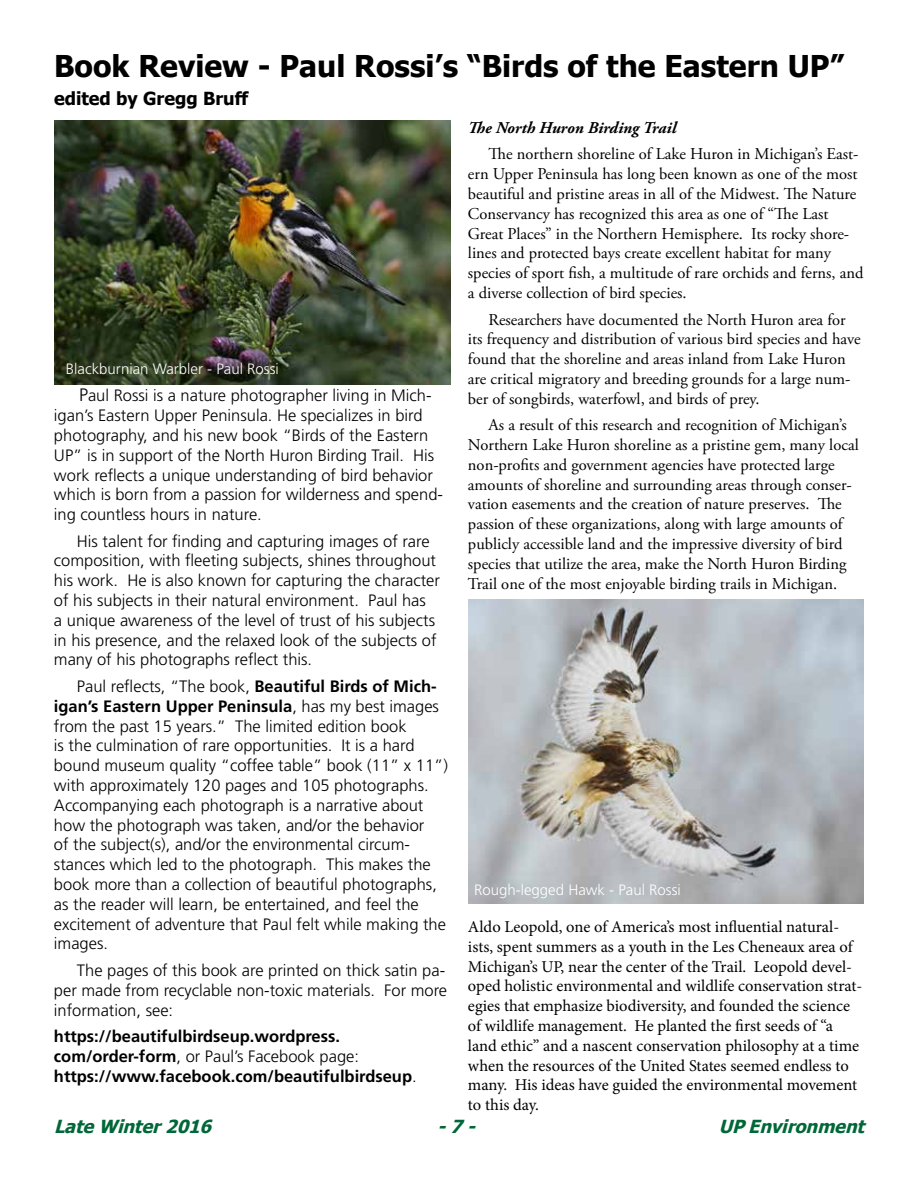
<style>
.page{position:relative;width:918px;height:1188px;background:#fff}
.page>*{position:absolute;margin:0;border:0;box-sizing:border-box;transform-origin:0 0}
.t1{font:700 30px "Tahoma";color:#000}
.t2{font:italic 700 18px "Tahoma";color:#006738}
.t3{font:700 18px "Tahoma";color:#000}
.t4{font:300 16.5px/19.8px "Frutiger LT Std";color:#000}
.t5{font:16.5px/19.8px "Adobe Garamond Pro";color:#000}
.t6{font:16.5px/19.8px "Minion Pro";color:#000}
.t7{font:700 16.5px/19.8px "Frutiger LT Std";color:#000}
.t8{font:italic 700 16.5px "Adobe Garamond Pro";color:#000}
.t9{font:300 15px "Frutiger LT Std";color:#fff}
.s1{font-size:18px}
.s2{font-weight:700}
.s3{font-weight:300}
</style>
<div class="page">
<img style="left:54px;top:120px;width:397px;height:265px">
<img style="left:468px;top:600px;width:395px;height:303px">
<h1 class="t1" style="left:54px;top:45px;width:792px">Book Review - Paul Rossi’s “Birds of the Eastern UP”</h1>
<p class="t3" style="left:54px;top:86px;width:196px">edited by Gregg Bruff</p>
<p class="t9" style="left:66px;top:361px;width:215px">Blackburnian Warbler - Paul Rossi</p>
<p class="t4" style="left:54px;top:386px;width:391px;text-indent:25px"><span class="s1">P</span>aul Rossi is a nature photographer living in Mich&shy;igan’s Eastern Upper Peninsula. He specializes in bird photography, and his new book “Birds of the Eastern UP” is in support of the North Huron Birding Trail. His work reflects a unique understanding of bird behavior which is born from a passion for wilderness and spend&shy;ing countless hours in nature.</p>
<p class="t4" style="left:54px;top:531px;width:387px;text-indent:23px">His talent for finding and capturing images of rare composition, with fleeting subjects, shines throughout his work. He is also known for capturing the character of his subjects in their natural environment. Paul has<br>a unique awareness of the level of trust of his subjects in his presence, and the relaxed look of the subjects of many of his photographs reflect this.</p>
<p class="t4" style="left:54px;top:677px;width:396px;text-indent:23px">Paul reflects, “The book, <span class="s2">Beautiful Birds of Mich&shy;igan’s Eastern Upper Peninsula</span>, has my best images from the past 15 years.” The limited edition book<br>is the culmination of rare opportunities. It is a hard bound museum quality “coffee table” book (11” x 11”) with approximately 120 pages and 105 photographs.<br>Accompanying each photograph is a narrative about how the photograph was taken, and/or the behavior<br>of the subject(s), and/or the environmental circum&shy;stances which led to the photograph. This makes the book more than a collection of beautiful photographs, as the reader will learn, be entertained, and feel the excitement of adventure that Paul felt while making the images.</p>
<p class="t4" style="left:54px;top:961px;width:395px;text-indent:23px">The pages of this book are printed on thick satin pa&shy;per made from recyclable non-toxic materials. For more information, see:</p>
<p class="t7" style="left:54px;top:1027px;width:364px">https://beautifulbirdseup.wordpress. com/order-form<span class="s3">, or Paul’s Facebook page: </span>https://www.facebook.com/beautifulbirdseup<span class="s3">.</span></p>
<p class="t8" style="left:468px;top:118px;width:210px">The North Huron Birding Trail</p>
<p class="t5" style="left:468px;top:145px;width:397px;text-indent:21px">The northern shoreline of Lake Huron in Michigan’s East&shy;ern Upper Peninsula has long been known as one of the most beautiful and pristine areas in all of the Midwest. The Nature Conservancy has recognized this area as one of “The Last Great Places” in the Northern Hemisphere. Its rocky shore&shy;lines and protected bays create excellent habitat for many species of sport fish, a multitude of rare orchids and ferns, and a diverse collection of bird species.</p>
<p class="t5" style="left:468px;top:310px;width:394px;text-indent:21px">Researchers have documented the North Huron area for its frequency and distribution of various bird species and have found that the shoreline and areas inland from Lake Huron are critical migratory and breeding grounds for a large num&shy;ber of songbirds, waterfowl, and birds of prey.</p>
<p class="t5" style="left:468px;top:416px;width:392px;text-indent:21px">As a result of this research and recognition of Michigan’s Northern Lake Huron shoreline as a pristine gem, many local non-profits and government agencies have protected large amounts of shoreline and surrounding areas through conser&shy;vation easements and the creation of nature preserves. The passion of these organizations, along with large amounts of publicly accessible land and the impressive diversity of bird species that utilize the area, make the North Huron Birding Trail one of the most enjoyable birding trails in Michigan.</p>
<p class="t9" style="left:474px;top:882px;width:208px">Rough-legged Hawk - Paul Rossi</p>
<p class="t6" style="left:468px;top:917px;width:396px">Aldo Leopold, one of America’s most influential natural&shy;ists, spent summers as a youth in the Les Cheneaux area of Michigan’s UP, near the center of the Trail. Leopold devel&shy;oped holistic environmental and wildlife conservation strat&shy;egies that emphasize biodiversity, and founded the science of wildlife management. He planted the first seeds of “a land ethic” and a nascent conservation philosophy at a time when the resources of the United States seemed endless to many. His ideas have guided the environmental movement to this day.</p>
<p class="t2" style="left:54px;top:1114px;width:166px">LateWinter2016</p>
<p class="t2" style="left:438px;top:1114px;width:46px">-7-</p>
<p class="t2" style="left:719px;top:1114px;width:154px">UPEnvironment</p>
</div>
